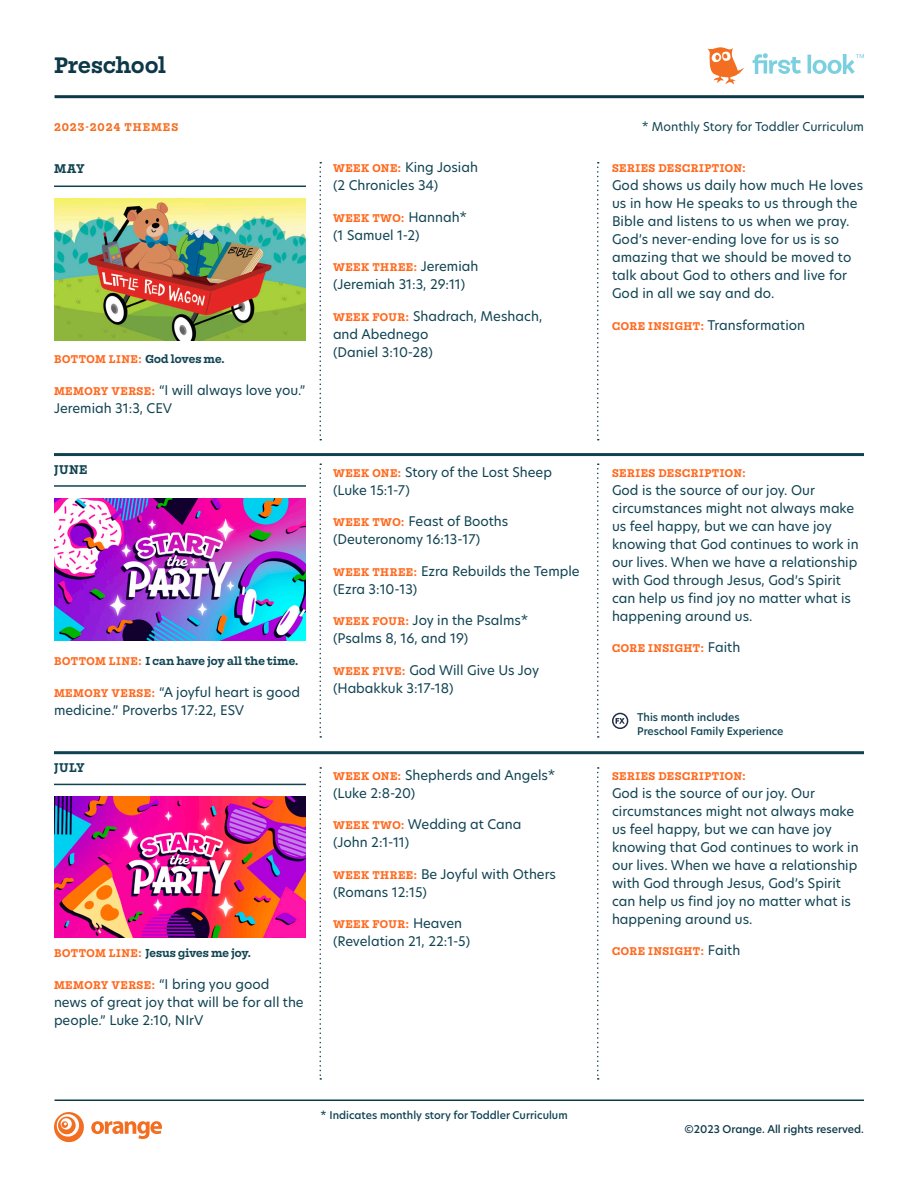
<style>
.page{position:relative;width:918px;height:1188px;background:#fff}
.page>*{position:absolute;margin:0;border:0;box-sizing:border-box;transform-origin:0 0}
.t1{font:700 24px "Mortise";color:#0d3848}
.t2{font:700 13.5px "Mortise";letter-spacing:.04em;color:#104352}
.Description{font:13.2px/18px "New Hero";color:#104352}
.Description-2{font:700 12.3px "Mortise";color:#104352}
.Description-3{font:700 12px "Mortise";letter-spacing:.04em;color:#ff681d}
.Description-4{font:12px "New Hero";color:#104352}
.t3{font:700 12px "Mortise";letter-spacing:.08em;color:#f36e21}
.t4{font:500 10.5px/13.5px "New Hero";color:#104352}
.t5{font:500 10.5px "New Hero";color:#0d3848}
.s1{font-size:12.3px;color:#104352}
.s2{font-family:"Mortise";font-weight:700;font-size:12px;color:#ff681d}
.s3{font-size:12px;color:#ff681d}
.s4{font-family:"New Hero";font-weight:400;font-size:13.2px;color:#104352}
</style>
<div class="page">
<hr style="left:55px;top:95px;width:809px;height:3px;background:#0d3848">
<svg style="left:707px;top:47px;width:37px;height:37px"></svg>
<svg style="left:753px;top:53px;width:111px;height:21px"></svg>
<hr style="left:55px;top:1100px;width:809px;height:1px;background:#0d3848">
<svg style="left:54px;top:1112px;width:108px;height:31px"></svg>
<img style="left:54px;top:199px;width:252px;height:142px">
<hr style="left:54px;top:453px;width:810px;height:3px;background:#104352">
<hr style="left:54px;top:186px;width:252px;height:1px;background:#104352">
<svg style="left:320px;top:162px;width:1px;height:278px"></svg>
<svg style="left:597px;top:162px;width:2px;height:278px"></svg>
<img style="left:54px;top:499px;width:252px;height:141px">
<img style="left:54px;top:796px;width:252px;height:142px">
<hr style="left:54px;top:485px;width:252px;height:2px;background:#104352">
<hr style="left:54px;top:784px;width:252px;height:1px;background:#104352">
<hr style="left:54px;top:751px;width:810px;height:3px;background:#104352">
<div style="left:612px;top:713px;width:16px;height:16px;border:2px solid #212e47;border-radius:50%"></div>
<svg style="left:616px;top:718px;width:9px;height:6px"></svg>
<svg style="left:320px;top:767px;width:1px;height:313px"></svg>
<svg style="left:320px;top:464px;width:1px;height:274px"></svg>
<svg style="left:597px;top:767px;width:2px;height:313px"></svg>
<svg style="left:597px;top:464px;width:2px;height:274px"></svg>
<h1 class="t1" style="left:54px;top:53px;width:114px">Preschool</h1>
<p class="t3" style="left:54px;top:121px;width:126px">2023-2024 THEMES</p>
<p class="t2" style="left:54px;top:161px;width:32px">MAY</p>
<p class="Description-3" style="left:54px;top:353px;width:172px">BOTTOM LINE: <span class="s1">God loves me.</span></p>
<p class="Description" style="left:54px;top:381px;width:253px"><span class="s2">MEMORY VERSE:</span> “I will always love you.”<br>Jeremiah 31:3, CEV</p>
<p class="t2" style="left:54px;top:463px;width:35px">JUNE</p>
<p class="Description-2" style="left:54px;top:655px;width:246px"><span class="s3">BOTTOM LINE:</span> I can have joy all the time.</p>
<p class="Description" style="left:54px;top:683px;width:248px"><span class="s2">MEMORY VERSE:</span> “A joyful heart is good medicine.” Proverbs 17:22, ESV</p>
<p class="t2" style="left:54px;top:761px;width:32px">JULY</p>
<p class="Description-2" style="left:54px;top:947px;width:199px"><span class="s3">BOTTOM LINE:</span> Jesus gives me joy.</p>
<p class="Description" style="left:54px;top:975px;width:251px"><span class="s2">MEMORY VERSE:</span> “I bring you good news of great joy that will be for all the people.” Luke 2:10, NIrV</p>
<p class="Description" style="left:333px;top:158px;width:147px"><span class="s2">WEEK ONE:</span> King Josiah (2 Chronicles 34)</p>
<p class="Description-3" style="left:333px;top:212px;width:136px">WEEK TWO: <span class="s4">Hannah*</span></p>
<p class="Description" style="left:333px;top:226px;width:88px">(1 Samuel 1-2)</p>
<p class="Description-3" style="left:333px;top:261px;width:147px">WEEK THREE: <span class="s4">Jeremiah</span></p>
<p class="Description" style="left:333px;top:275px;width:134px">(Jeremiah 31:3, 29:11)</p>
<p class="Description" style="left:333px;top:307px;width:211px"><span class="s2">WEEK FOUR:</span> Shadrach, Meshach, and Abednego<br>(Daniel 3:10-28)</p>
<p class="Description" style="left:333px;top:463px;width:220px"><span class="s2">WEEK ONE:</span> Story of the Lost Sheep (Luke 15:1-7)</p>
<p class="Description" style="left:333px;top:512px;width:177px"><span class="s2">WEEK TWO:</span> Feast of Booths (Deuteronomy 16:13-17)</p>
<p class="Description" style="left:333px;top:562px;width:248px"><span class="s2">WEEK THREE:</span> Ezra Rebuilds the Temple (Ezra 3:10-13)</p>
<p class="Description" style="left:333px;top:611px;width:197px"><span class="s2">WEEK FOUR:</span> Joy in the Psalms* (Psalms 8, 16, and 19)</p>
<p class="Description" style="left:333px;top:661px;width:208px"><span class="s2">WEEK FIVE:</span> God Will Give Us Joy (Habakkuk 3:17-18)</p>
<p class="Description" style="left:333px;top:766px;width:224px"><span class="s2">WEEK ONE:</span> Shepherds and Angels* (Luke 2:8-20)</p>
<p class="Description" style="left:333px;top:815px;width:190px"><span class="s2">WEEK TWO:</span> Wedding at Cana (John 2:1-11)</p>
<p class="Description" style="left:333px;top:865px;width:225px"><span class="s2">WEEK THREE:</span> Be Joyful with Others (Romans 12:15)</p>
<p class="Description-3" style="left:333px;top:918px;width:131px">WEEK FOUR: <span class="s4">Heaven</span></p>
<p class="Description" style="left:333px;top:932px;width:139px">(Revelation 21, 22:1-5)</p>
<p class="Description-4" style="left:642px;top:119px;width:224px">* Monthly Story for Toddler Curriculum</p>
<p class="Description-3" style="left:612px;top:162px;width:135px">SERIES DESCRIPTION:</p>
<p class="Description" style="left:612px;top:176px;width:253px">God shows us daily how much He loves us in how He speaks to us through the<br>Bible and listens to us when we pray.<br>God’s never-ending love for us is so amazing that we should be moved to talk about God to others and live for<br>God in all we say and do.</p>
<p class="Description" style="left:612px;top:316px;width:195px"><span class="s2">CORE INSIGHT:</span> Transformation</p>
<p class="Description-3" style="left:612px;top:467px;width:135px">SERIES DESCRIPTION:</p>
<p class="Description" style="left:612px;top:481px;width:248px">God is the source of our joy. Our circumstances might not always make us feel happy, but we can have joy knowing that God continues to work in our lives. When we have a relationship with God through Jesus, God’s Spirit can help us find joy no matter what is happening around us.</p>
<p class="Description-3" style="left:612px;top:642px;width:130px">CORE INSIGHT: <span class="s4">Faith</span></p>
<p class="t4" style="left:637px;top:710px;width:148px">This month includes<br>Preschool Family Experience</p>
<p class="Description-3" style="left:612px;top:769px;width:135px">SERIES DESCRIPTION:</p>
<p class="Description" style="left:612px;top:784px;width:248px">God is the source of our joy. Our circumstances might not always make us feel happy, but we can have joy knowing that God continues to work in our lives. When we have a relationship with God through Jesus, God’s Spirit can help us find joy no matter what is happening around us.</p>
<p class="Description-3" style="left:612px;top:945px;width:130px">CORE INSIGHT: <span class="s4">Faith</span></p>
<p class="t4" style="left:321px;top:1108px;width:249px">* Indicates monthly story for Toddler Curriculum</p>
<p class="t5" style="left:684px;top:1122px;width:181px">©2023 Orange. All rights reserved.</p>
</div>
